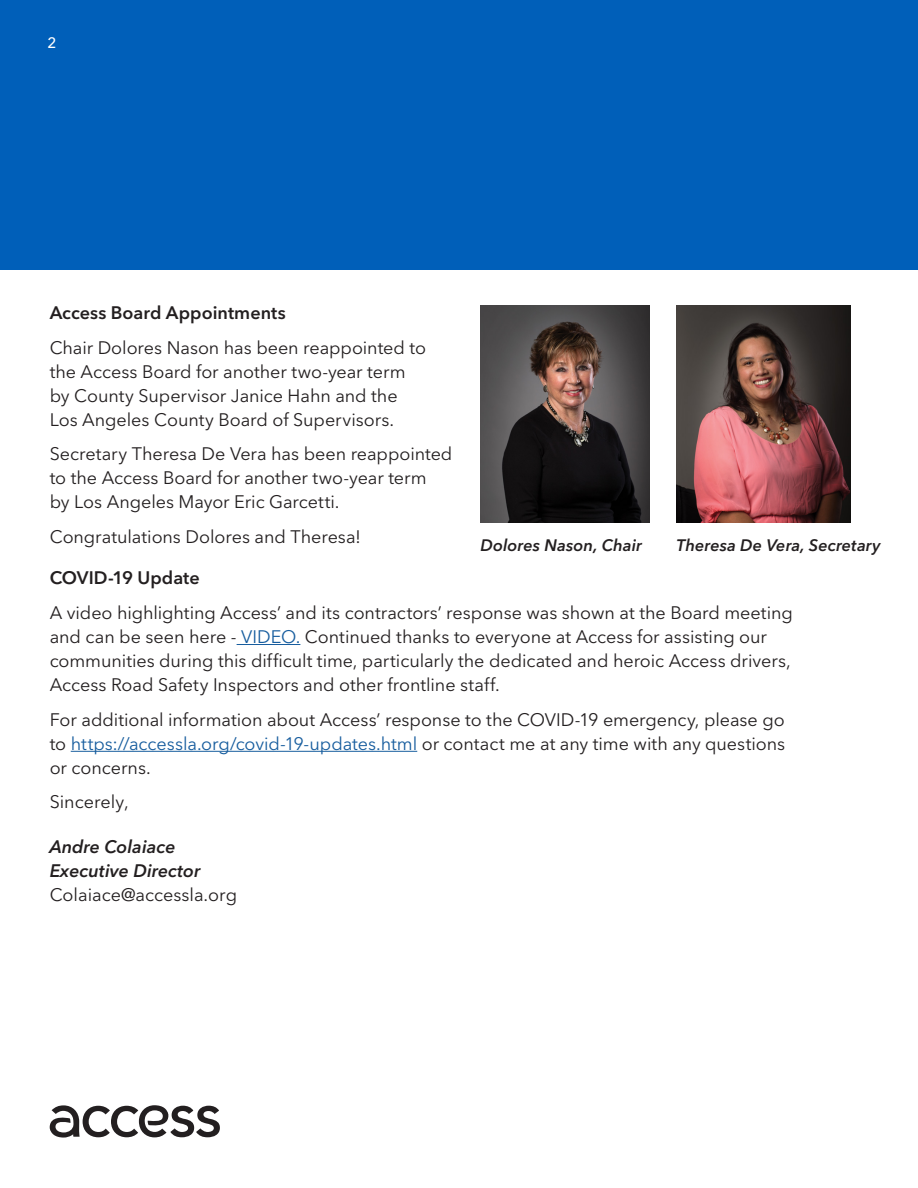
<style>
.page{position:relative;width:918px;height:1188px;background:#fff}
.page>*{position:absolute;margin:0;border:0;box-sizing:border-box;transform-origin:0 0}
.Andre_s_letter{font:18px/24px "Avenir Next LT Pro";letter-spacing:-.005em;color:#231f20}
.Andre_s_letter-2{font:italic 600 18px/24px "Avenir Next LT Pro";color:#231f20}
.Andre_s_letter-3{font:600 18px "Avenir Next LT Pro";color:#231f20}
.Andre_s_letter-4{font:italic 600 16.5px "Avenir Next LT Pro";letter-spacing:.005em;color:#231f20}
.t1{font:500 15px "Avenir Next LT Pro";color:#fff}
.s1{color:#175d9e}
.s2{font-weight:400;font-style:normal}
</style>
<div class="page">
<svg style="left:49px;top:1105px;width:171px;height:33px"></svg>
<div style="left:0;top:0;width:918px;height:270px;background:#005fb9"></div>
<hr style="left:237px;top:644px;width:63px;height:1px;background:#175d9e">
<hr style="left:71px;top:751px;width:346px;height:1px;background:#175d9e">
<img style="left:480px;top:305px;width:170px;height:218px">
<img style="left:676px;top:305px;width:175px;height:218px">
<p class="t1" style="left:48px;top:34px;width:10px">2</p>
<p class="Andre_s_letter-3" style="left:50px;top:301px;width:238px">Access Board Appointments</p>
<p class="Andre_s_letter" style="left:50px;top:335px;width:378px">Chair Dolores Nason has been reappointed to the Access Board for another two-year term by County Supervisor Janice Hahn and the Los Angeles County Board of Supervisors.</p>
<p class="Andre_s_letter" style="left:50px;top:442px;width:404px">Secretary Theresa De Vera has been reappointed to the Access Board for another two-year term<br>by Los Angeles Mayor Eric Garcetti.</p>
<p class="Andre_s_letter" style="left:50px;top:525px;width:313px">Congratulations Dolores and Theresa!</p>
<p class="Andre_s_letter-3" style="left:50px;top:567px;width:152px">COVID-19 Update</p>
<p class="Andre_s_letter" style="left:50px;top:600px;width:745px">A video highlighting Access’ and its contractors’ response was shown at the Board meeting and can be seen here - <span class="s1">VIDEO.</span> Continued thanks to everyone at Access for assisting our communities during this difficult time, particularly the dedicated and heroic Access drivers, Access Road Safety Inspectors and other frontline staff.</p>
<p class="Andre_s_letter" style="left:50px;top:707px;width:737px;text-align:justify">For additional information about Access’ response to the COVID-19 emergency, please go to <span class="s1">https://accessla.org/covid-19-updates.html</span> or contact me at any time with any questions or concerns.</p>
<p class="Andre_s_letter" style="left:50px;top:790px;width:81px">Sincerely,</p>
<p class="Andre_s_letter-2" style="left:50px;top:835px;width:189px">Andre Colaiace<br>Executive Director<br><span class="s2">Colaiace@accessla.org</span></p>
<p class="Andre_s_letter-4" style="left:480px;top:536px;width:163px">Dolores Nason, Chair</p>
<p class="Andre_s_letter-4" style="left:676px;top:536px;width:206px">Theresa De Vera, Secretary</p>
</div>
